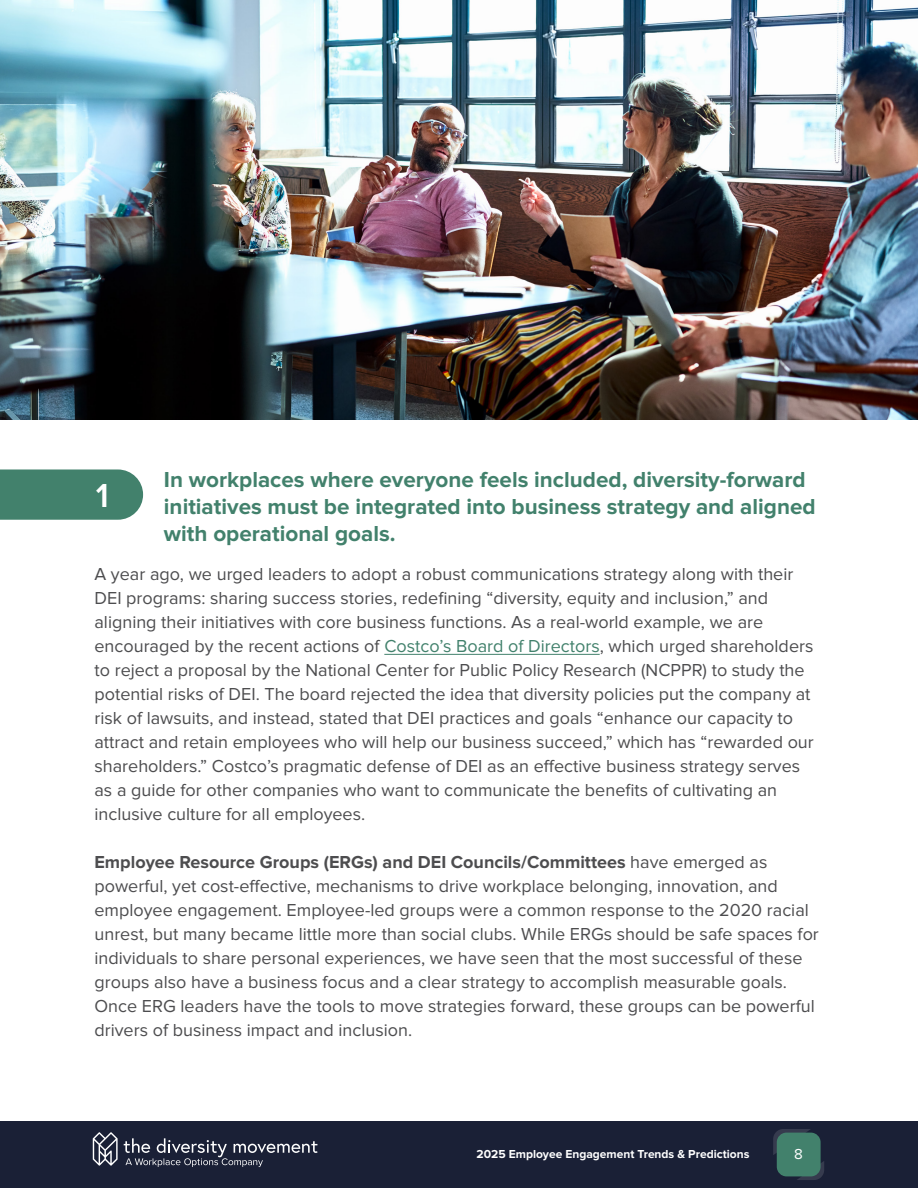
<style>
.page{position:relative;width:918px;height:1188px;background:#fff}
.page>*{position:absolute;margin:0;border:0;box-sizing:border-box;transform-origin:0 0}
.t1{font:600 34.5px "Proxima Nova";color:#fff}
.t2{font:700 22.5px/27px "Proxima Nova";color:#42816c}
.t3{font:18px/24px "Proxima Nova";color:#4d4d4f}
.t4{font:15px "Proxima Nova";color:#fff}
.t5{font:700 12px "Proxima Nova";color:#fff}
.s1{color:#42816c}
.s2{font-weight:700}
</style>
<div class="page">
<svg style="left:0;top:469px;width:143px;height:51px;background:#4b8773"></svg>
<hr style="left:384px;top:654px;width:216px;height:1px;background:#42816c">
<img style="left:0;top:0;width:918px;height:419px">
<div style="left:0;top:1121px;width:918px;height:67px;background:#1a2036"></div>
<svg style="left:773px;top:1129px;width:51px;height:51px"></svg>
<div style="left:777px;top:1133px;width:44px;height:43px;background:#42816c;border-radius:10px"></div>
<svg style="left:124px;top:1138px;width:194px;height:29px"></svg>
<svg style="left:93px;top:1132px;width:25px;height:34px"></svg>
<h1 class="t1" style="left:96px;top:476px;width:15px">1</h1>
<p class="t2" style="left:164px;top:467px;width:653px">In workplaces where everyone feels included, diversity-forward initiatives must be integrated into business strategy and aligned with operational goals.</p>
<p class="t3" style="left:94px;top:562px;width:721px">A year ago, we urged leaders to adopt a robust communications strategy along with their DEI programs: sharing success stories, redefining “diversity, equity and inclusion,” and aligning their initiatives with core business functions. As a real-world example, we are encouraged by the recent actions of <span class="s1">Costco’s Board of Directors</span>, which urged shareholders to reject a proposal by the National Center for Public Policy Research (NCPPR) to study the potential risks of DEI. The board rejected the idea that diversity policies put the company at risk of lawsuits, and instead, stated that DEI practices and goals “enhance our capacity to attract and retain employees who will help our business succeed,” which has “rewarded our shareholders.” Costco’s pragmatic defense of DEI as an effective business strategy serves as a guide for other companies who want to communicate the benefits of cultivating an inclusive culture for all employees.</p>
<p class="t3" style="left:94px;top:850px;width:726px"><span class="s2">Employee Resource Groups (ERGs) and DEI Councils/Committees</span> have emerged as powerful, yet cost-effective, mechanisms to drive workplace belonging, innovation, and employee engagement. Employee-led groups were a common response to the 2020 racial unrest, but many became little more than social clubs. While ERGs should be safe spaces for individuals to share personal experiences, we have seen that the most successful of these groups also have a business focus and a clear strategy to accomplish measurable goals.<br>Once ERG leaders have the tools to move strategies forward, these groups can be powerful drivers of business impact and inclusion.</p>
<p class="t5" style="left:477px;top:1147px;width:274px">2025 Employee Engagement Trends &amp; Predictions</p>
<p class="t4" style="left:794px;top:1145px;width:10px">8</p>
</div>
